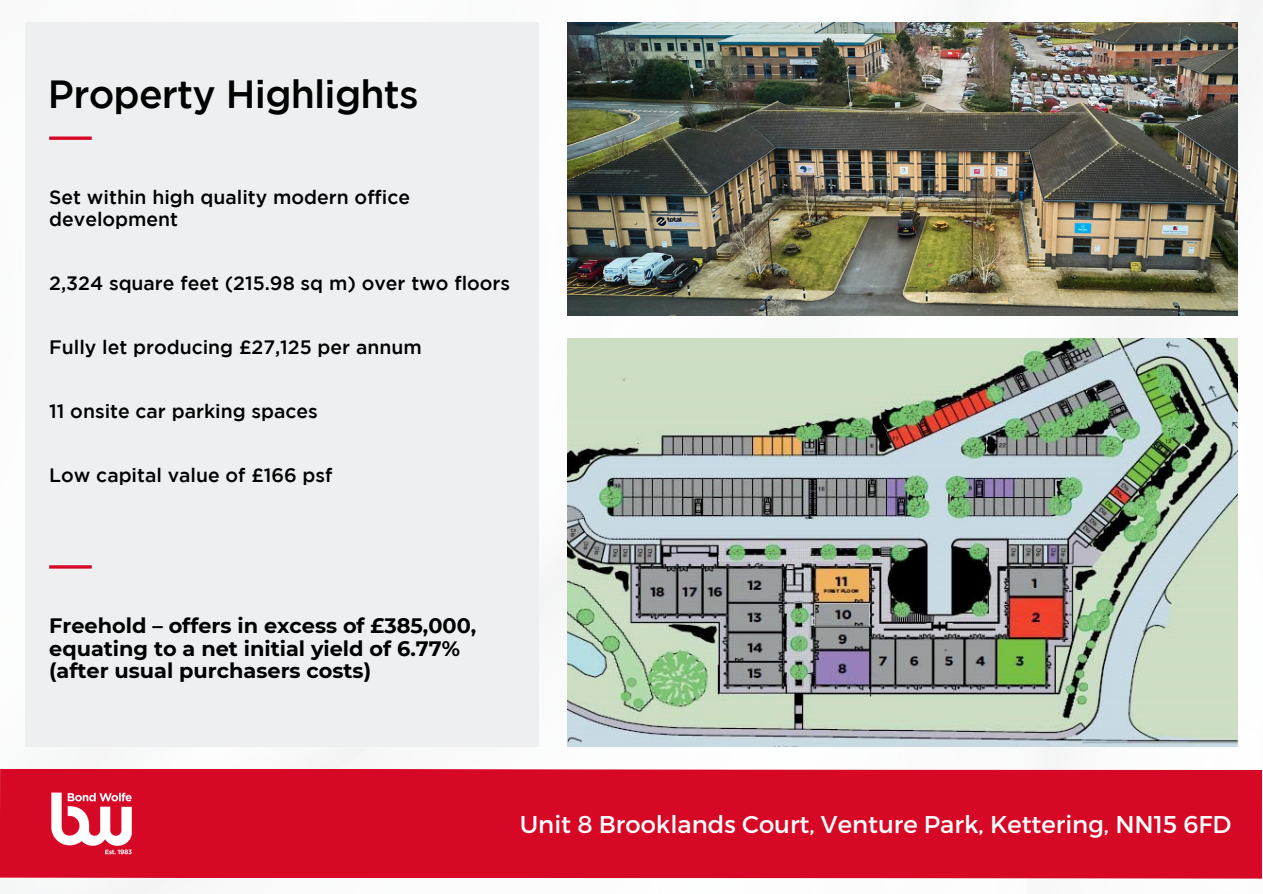
<style>
.page{position:relative;width:1263px;height:894px;background:#fff}
.page>*{position:absolute;margin:0;border:0;box-sizing:border-box;transform-origin:0 0}
.t1{font:500 39.15px "Gotham";letter-spacing:-.02em;color:#000}
.t2{font:24.3px "Montserrat";color:#fff}
.t3{font:700 20.85px/22.5px "Montserrat";color:#000}
.t4{font:500 19.35px/21.3px "Gotham";color:#000}
</style>
<div class="page">
<img style="left:0;top:0;width:1263px;height:893px">
<img style="left:567px;top:22px;width:670px;height:294px">
<div style="left:25px;top:22px;width:514px;height:724px;background:#edeff1"></div>
<hr style="left:49px;top:565px;width:43px;height:3px;background:#d70826">
<svg style="left:49px;top:136px;width:43px;height:4px"></svg>
<div style="left:0;top:768px;width:1262px;height:110px;background:#d70826"></div>
<img style="left:48px;top:787px;width:87px;height:72px">
<img style="left:567px;top:338px;width:670px;height:408px">
<p class="t1" style="left:48px;top:79px;width:372px">Property Highlights</p>
<p class="t4" style="left:49px;top:188px;width:362px">Set within high quality modern office development</p>
<p class="t4" style="left:49px;top:273px;width:463px">2,324 square feet (215.98 sq m) over two floors</p>
<p class="t4" style="left:49px;top:337px;width:374px">Fully let producing £27,125 per annum</p>
<p class="t4" style="left:49px;top:402px;width:270px">11 onsite car parking spaces</p>
<p class="t4" style="left:49px;top:466px;width:285px">Low capital value of £166 psf</p>
<p class="t3" style="left:49px;top:614px;width:429px">Freehold – offers in excess of £385,000, equating to a net initial yield of 6.77% (after usual purchasers costs)</p>
<p class="t2" style="left:520px;top:808px;width:713px">Unit 8 Brooklands Court, Venture Park, Kettering, NN15 6FD</p>
</div>
